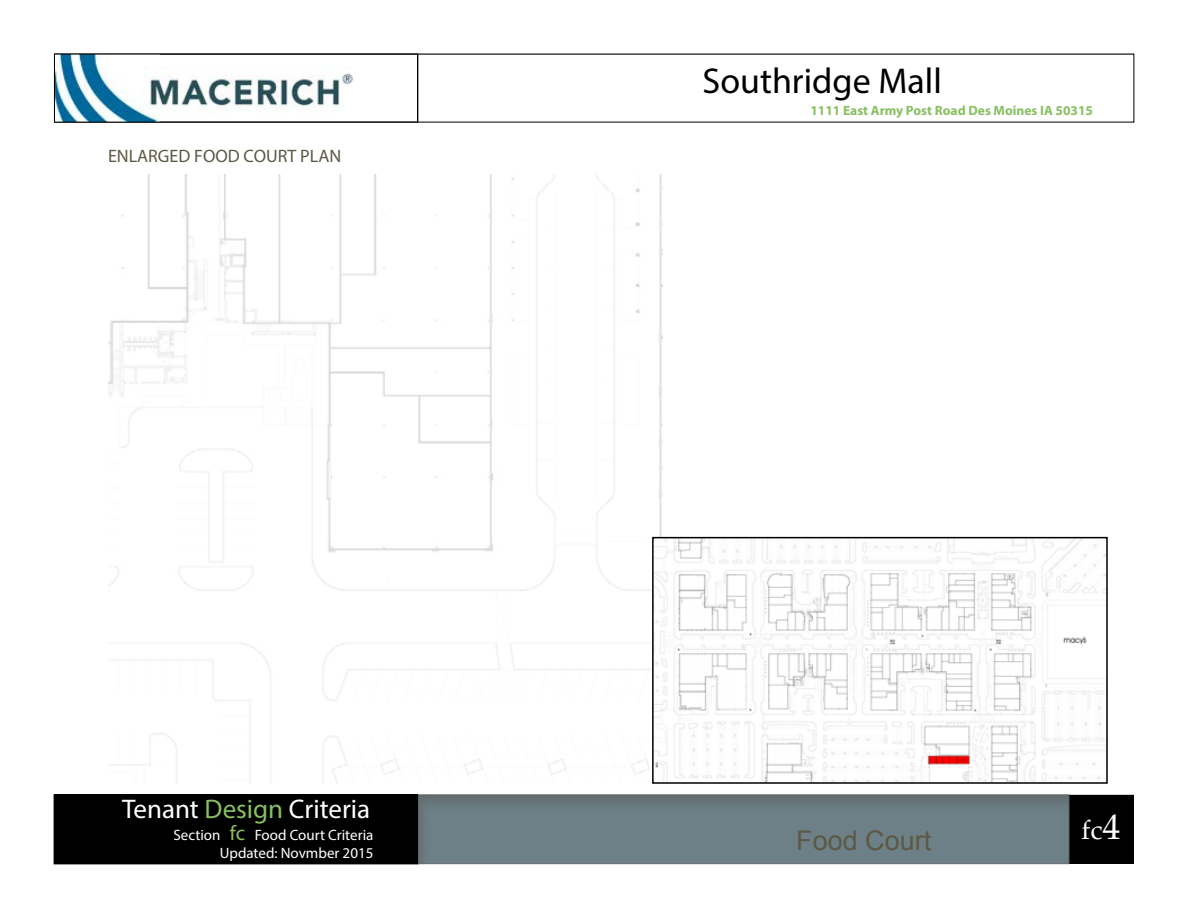
<style>
.page{position:relative;width:1188px;height:918px;background:#fff}
.page>*{position:absolute;margin:0;border:0;box-sizing:border-box;transform-origin:0 0}
.t1{font:36px "Myriad Pro";color:#000}
.t2{font:27px "Myriad Pro";color:#fff}
.t3{font:27px "Arial";color:#5b5945}
.t4{font:27px "Palatino Linotype";color:#fff}
.t5{font:18px "Myriad Pro";color:#5b5945}
.t6{font:15px/18px "Myriad Pro";color:#fff;text-align:right}
.t7{font:700 13.5px "Myriad Pro";color:#88c062}
.s1{color:#88c062}
.s2{font-size:21px;color:#88c062}
.s3{font-size:36px}
</style>
<div class="page">
<div style="left:54px;top:795px;width:364px;height:69px;background:#000"></div>
<div style="left:1069px;top:795px;width:65px;height:69px;background:#000"></div>
<hr style="left:54px;top:53px;width:1080px;height:2px;background:#d6d6cc">
<img style="left:56px;top:56px;width:103px;height:64px">
<img style="left:144px;top:66px;width:209px;height:48px">
<div style="left:54px;top:54px;width:364px;height:68px;border:1px solid #000"></div>
<div style="left:405px;top:784px;width:676px;height:81px;background:#000;opacity:.5"></div>
<img style="left:108px;top:174px;width:554px;height:609px">
<img style="left:655px;top:540px;width:450px;height:241px">
<div style="left:652px;top:537px;width:456px;height:247px;border:2px solid #000"></div>
<p class="t5" style="left:108px;top:145px;width:235px">ENLARGED FOOD COURT PLAN</p>
<h2 class="t2" style="left:122px;top:792px;width:250px">Tenant <span class="s1">Design</span> Criteria</h2>
<p class="t6" style="left:174px;top:825px;width:201px">Section <span class="s2">fc</span> Food Court Criteria<br>Updated: Novmber 2015</p>
<h1 class="t1" style="left:703px;top:59px;width:241px">Southridge Mall</h1>
<p class="t7" style="left:810px;top:102px;width:284px">1111 East Army Post Road Des Moines IA 50315</p>
<h2 class="t3" style="left:796px;top:823px;width:137px">Food Court</h2>
<h2 class="t4" style="left:1082px;top:811px;width:40px">fc<span class="s3">4</span></h2>
</div>
